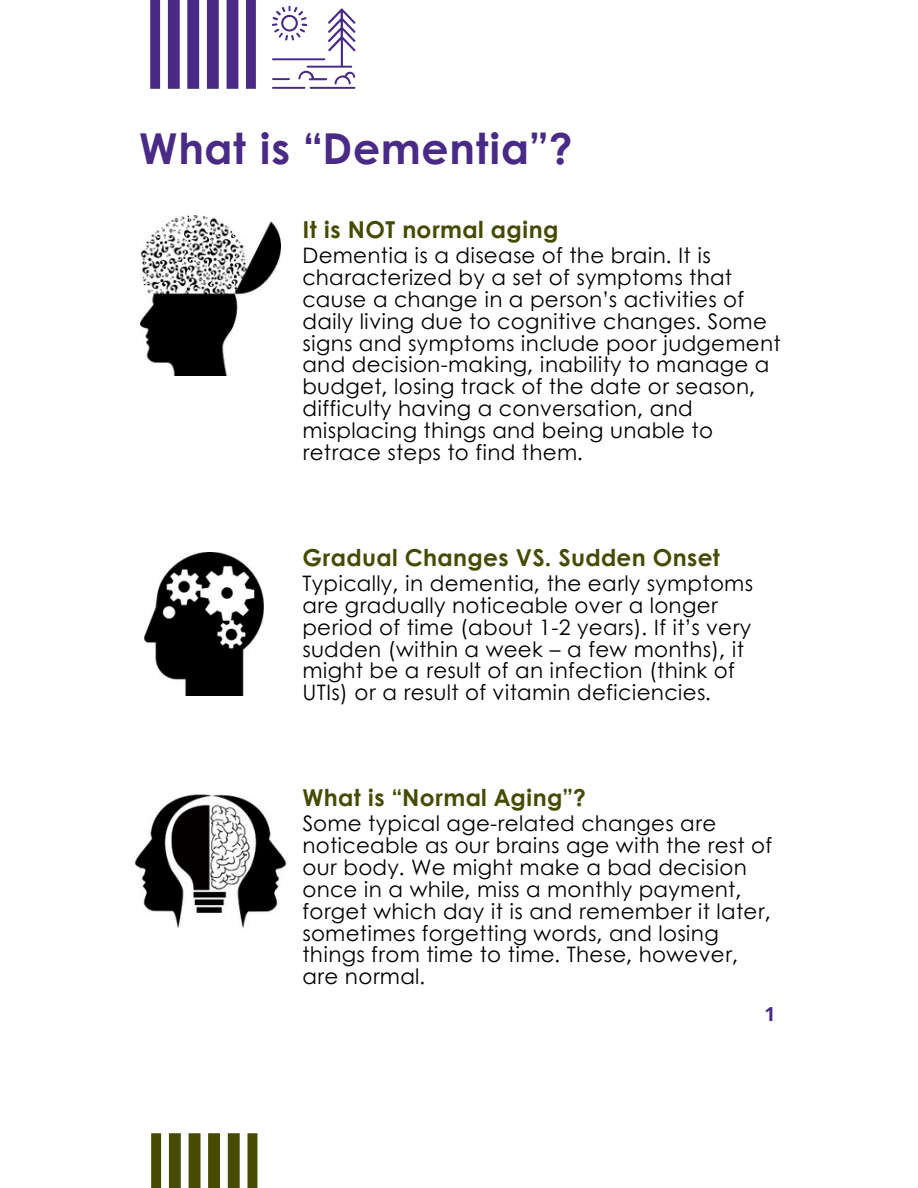
<style>
.page{position:relative;width:918px;height:1188px;background:#fff}
.page>*{position:absolute;margin:0;border:0;box-sizing:border-box;transform-origin:0 0}
.t1{font:700 42.6px "Century Gothic";letter-spacing:.015em;color:#492a86}
.t2{font:700 23.25px "Century Gothic";letter-spacing:.015em;color:#454c02}
.t3{font:21.3px/21.9px "Century Gothic";letter-spacing:.015em;color:#000}
.t4{font:700 19.35px "Open Sans";color:#492a86}
</style>
<div class="page">
<svg style="left:150px;top:0;width:205px;height:89px"></svg>
<svg style="left:151px;top:1133px;width:106px;height:55px"></svg>
<img style="left:141px;top:215px;width:139px;height:160px">
<img style="left:144px;top:553px;width:119px;height:142px">
<img style="left:134px;top:794px;width:153px;height:135px">
<h1 class="t1" style="left:139px;top:116px;width:435px">What is “Dementia”?</h1>
<h2 class="t2" style="left:302px;top:212px;width:258px">It is NOT normal aging</h2>
<p class="t3" style="left:302px;top:244px;width:480px">Dementia is a disease of the brain. It is characterized by a set of symptoms that cause a change in a person’s activities of daily living due to cognitive changes. Some signs and symptoms include poor judgement and decision-making, inability to manage a budget, losing track of the date or season, difficulty having a conversation, and misplacing things and being unable to retrace steps to find them.</p>
<p class="t2" style="left:302px;top:539px;width:419px">Gradual Changes VS. Sudden Onset</p>
<p class="t3" style="left:302px;top:571px;width:452px">Typically, in dementia, the early symptoms are gradually noticeable over a longer period of time (about 1-2 years). If it’s very sudden (within a week – a few months), it might be a result of an infection (think of UTIs) or a result of vitamin deficiencies.</p>
<p class="t2" style="left:302px;top:780px;width:285px">What is “Normal Aging”?</p>
<h2 class="t3" style="left:302px;top:812px;width:471px">Some typical age-related changes are noticeable as our brains age with the rest of our body. We might make a bad decision once in a while, miss a monthly payment, forget which day it is and remember it later, sometimes forgetting words, and losing things from time to time. These, however, are normal.</h2>
<p class="t4" style="left:764px;top:1000px;width:13px">1</p>
</div>
